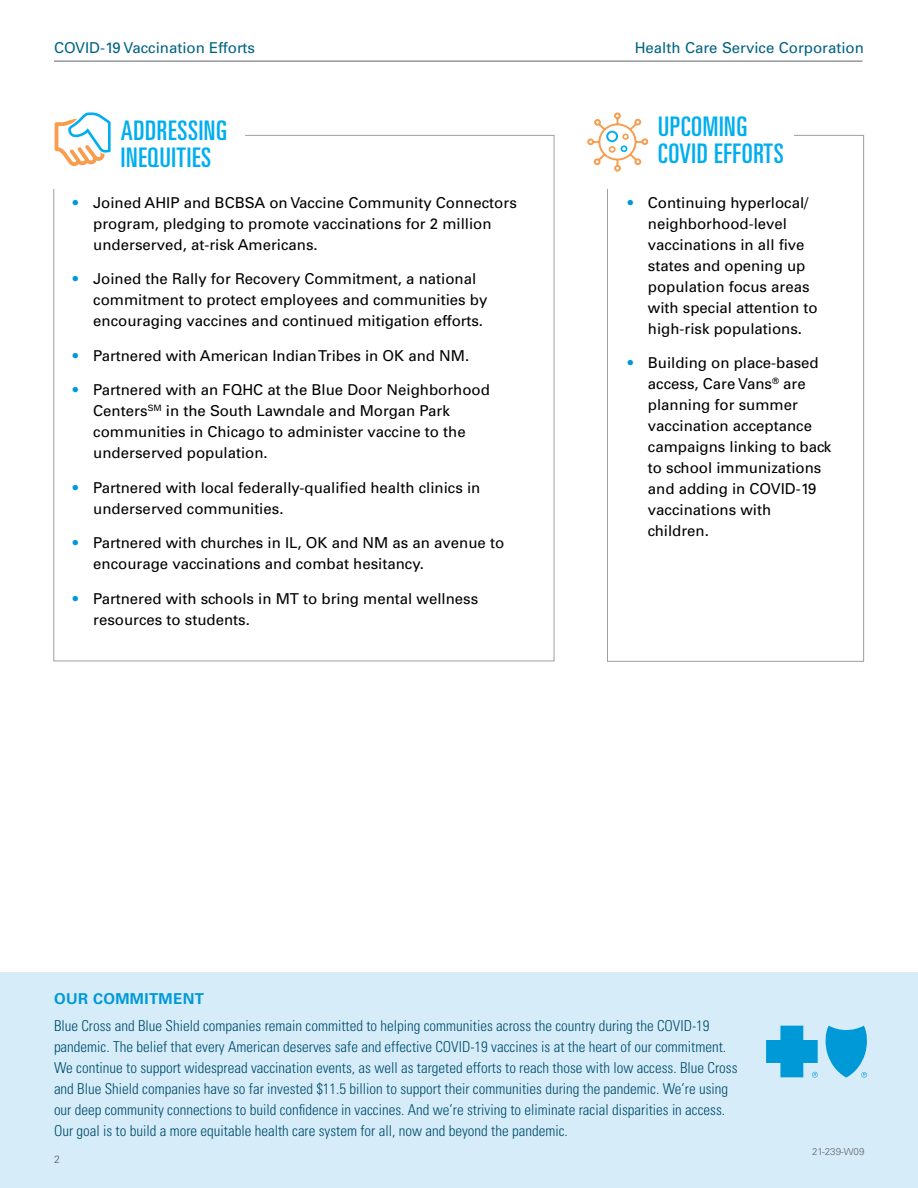
<style>
.page{position:relative;width:918px;height:1188px;background:#fff}
.page>*{position:absolute;margin:0;border:0;box-sizing:border-box;transform-origin:0 0}
.t1{font:ultra-condensed 27px/27px "Univers";letter-spacing:.025em;color:#00aeef}
.t2{font:15px/21px "Univers";color:#000}
.t3{font:300 condensed 15px/21px "Univers";color:#004c6c}
.t4{font:15px "Univers";color:#006383}
.t5{font:700 15px "Univers";letter-spacing:.025em;color:#0099d8}
.t6{font:300 10.5px "Univers";color:#58595b}
.t7{font:300 9.75px "Univers";color:#5f636a}
.s1{font-weight:700;color:#0099d8}
</style>
<div class="page">
<hr style="left:54px;top:61px;width:808px;height:1px;background:#5f636a">
<div style="left:0;top:972px;width:918px;height:216px;background:#d6edf9"></div>
<svg style="left:766px;top:1026px;width:52px;height:52px"></svg>
<svg style="left:825px;top:1026px;width:42px;height:52px"></svg>
<svg style="left:607px;top:135px;width:257px;height:527px"></svg>
<svg style="left:53px;top:135px;width:502px;height:527px"></svg>
<div style="left:121px;top:118px;width:117px;height:49px;background:#fff"></div>
<svg style="left:55px;top:112px;width:57px;height:54px"></svg>
<div style="left:658px;top:115px;width:136px;height:50px;background:#fff"></div>
<svg style="left:587px;top:112px;width:61px;height:60px"></svg>
<p class="t4" style="left:54px;top:38px;width:202px">COVID-19 Vaccination Efforts</p>
<p class="t4" style="left:635px;top:38px;width:231px">Health Care Service Corporation</p>
<h1 class="t1" style="left:121px;top:116px;width:108px">ADDRESSING<br>INEQUITIES</h1>
<h1 class="t1" style="left:658px;top:113px;width:127px">UPCOMING<br>COVID EFFORTS</h1>
<p class="t2" style="left:93px;top:192px;width:425px;text-indent:-20px"><span class="s1">•</span> Joined AHIP and BCBSA on Vaccine Community Connectors program, pledging to promote vaccinations for 2 million underserved, at-risk Americans.</p>
<p class="t2" style="left:93px;top:268px;width:396px;text-indent:-20px"><span class="s1">•</span> Joined the Rally for Recovery Commitment, a national commitment to protect employees and communities by encouraging vaccines and continued mitigation efforts.</p>
<p class="t2" style="left:73px;top:345px;width:398px"><span class="s1">•</span> Partnered with American Indian Tribes in OK and NM.</p>
<p class="t2" style="left:93px;top:379px;width:398px;text-indent:-20px"><span class="s1">•</span> Partnered with an FQHC at the Blue Door Neighborhood Centers<sup>SM</sup> in the South Lawndale and Morgan Park communities in Chicago to administer vaccine to the underserved population.</p>
<p class="t2" style="left:93px;top:477px;width:389px;text-indent:-20px"><span class="s1">•</span> Partnered with local federally-qualified health clinics in underserved communities.</p>
<p class="t2" style="left:93px;top:532px;width:413px;text-indent:-20px"><span class="s1">•</span> Partnered with churches in IL, OK and NM as an avenue to encourage vaccinations and combat hesitancy.</p>
<p class="t2" style="left:93px;top:588px;width:387px;text-indent:-20px"><span class="s1">•</span> Partnered with schools in MT to bring mental wellness resources to students.</p>
<p class="t2" style="left:648px;top:192px;width:171px;text-indent:-20px"><span class="s1">•</span> Continuing hyperlocal/ neighborhood-level vaccinations in all five states and opening up population focus areas with special attention to high-risk populations.</p>
<p class="t2" style="left:648px;top:352px;width:185px;text-indent:-20px"><span class="s1">•</span> Building on place-based access, Care Vans<sup>®</sup> are planning for summer vaccination acceptance campaigns linking to back to school immunizations and adding in COVID-19 vaccinations with children.</p>
<p class="t5" style="left:54px;top:989px;width:151px">OUR COMMITMENT</p>
<p class="t3" style="left:54px;top:1015px;width:685px">Blue Cross and Blue Shield companies remain committed to helping communities across the country during the COVID-19 pandemic. The belief that every American deserves safe and effective COVID-19 vaccines is at the heart of our commitment.<br>We continue to support widespread vaccination events, as well as targeted efforts to reach those with low access. Blue Cross and Blue Shield companies have so far invested $11.5 billion to support their communities during the pandemic. We’re using our deep community connections to build confidence in vaccines. And we’re striving to eliminate racial disparities in access.<br>Our goal is to build a more equitable health care system for all, now and beyond the pandemic.</p>
<p class="t6" style="left:54px;top:1153px;width:7px">2</p>
<p class="t7" style="left:812px;top:1145px;width:54px">21-239-W09</p>
</div>
